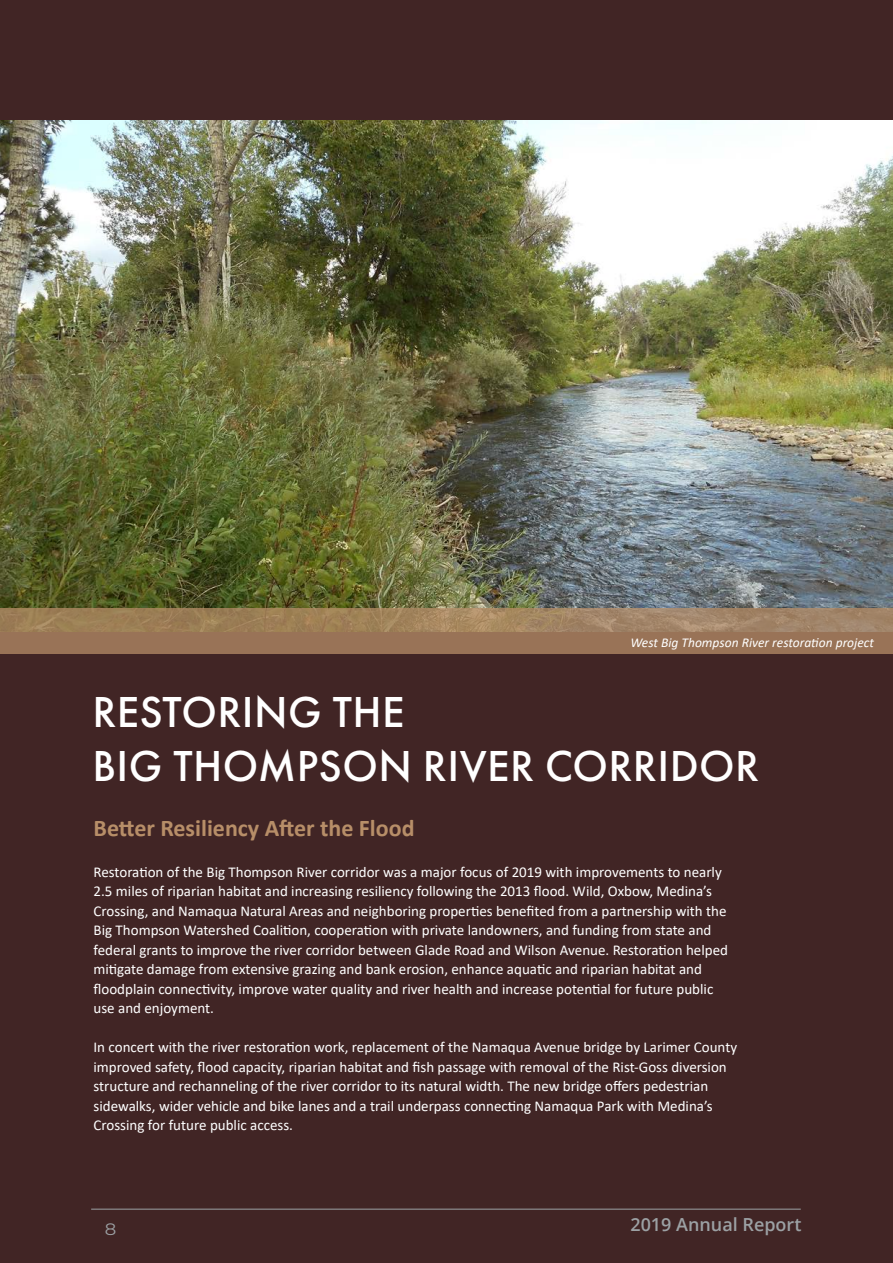
<style>
.page{position:relative;width:893px;height:1263px;background:#fff}
.page>*{position:absolute;margin:0;border:0;box-sizing:border-box;transform-origin:0 0}
.t1{font:500 45px/54px "Futura PT";letter-spacing:.01em;color:#fff}
.Paragraph{font:700 24px "Calibri";color:#b78e68}
.t2{font:600 18px "Open Sans";color:#9ca1a4}
.t3{font:16.5px "Montserrat";color:#9ca1a4;scale:1.1 1}
.Paragraph-2{font:15px/19.5px "Calibri";color:#fff}
.t4{font:italic 13.5px "Calibri";color:#fff}
</style>
<div class="page">
<div style="left:0;top:574px;width:893px;height:689px;background:#412525"></div>
<img style="left:0;top:119px;width:893px;height:490px">
<svg style="left:0;top:609px;width:893px;height:45px;background:#9d7b5b"></svg>
<div style="left:0;top:0;width:893px;height:119px;background:#412525"></div>
<hr style="left:91px;top:1209px;width:710px;height:1px;background:#9ca1a4">
<p class="t4" style="left:630px;top:633px;width:245px">West Big Thompson River restoration project</p>
<p class="t1" style="left:92px;top:685px;width:668px">RESTORING THE<br>BIG THOMPSON RIVER CORRIDOR</p>
<p class="Paragraph" style="left:94px;top:811px;width:323px">Better Resiliency After the Flood</p>
<p class="Paragraph-2" style="left:94px;top:862px;width:636px">Restoration of the Big Thompson River corridor was a major focus of 2019 with improvements to nearly 2.5 miles of riparian habitat and increasing resiliency following the 2013 flood. Wild, Oxbow, Medina’s Crossing, and Namaqua Natural Areas and neighboring properties benefited from a partnership with the Big Thompson Watershed Coalition, cooperation with private landowners, and funding from state and federal grants to improve the river corridor between Glade Road and Wilson Avenue. Restoration helped mitigate damage from extensive grazing and bank erosion, enhance aquatic and riparian habitat and floodplain connectivity, improve water quality and river health and increase potential for future public use and enjoyment.</p>
<p class="Paragraph-2" style="left:94px;top:1037px;width:645px">In concert with the river restoration work, replacement of the Namaqua Avenue bridge by Larimer County improved safety, flood capacity, riparian habitat and fish passage with removal of the Rist-Goss diversion structure and rechanneling of the river corridor to its natural width. The new bridge offers pedestrian sidewalks, wider vehicle and bike lanes and a trail underpass connecting Namaqua Park with Medina’s Crossing for future public access.</p>
<p class="t3" style="left:105px;top:1218px;width:12px">8</p>
<p class="t2" style="left:630px;top:1212px;width:173px">2019 Annual Report</p>
</div>
